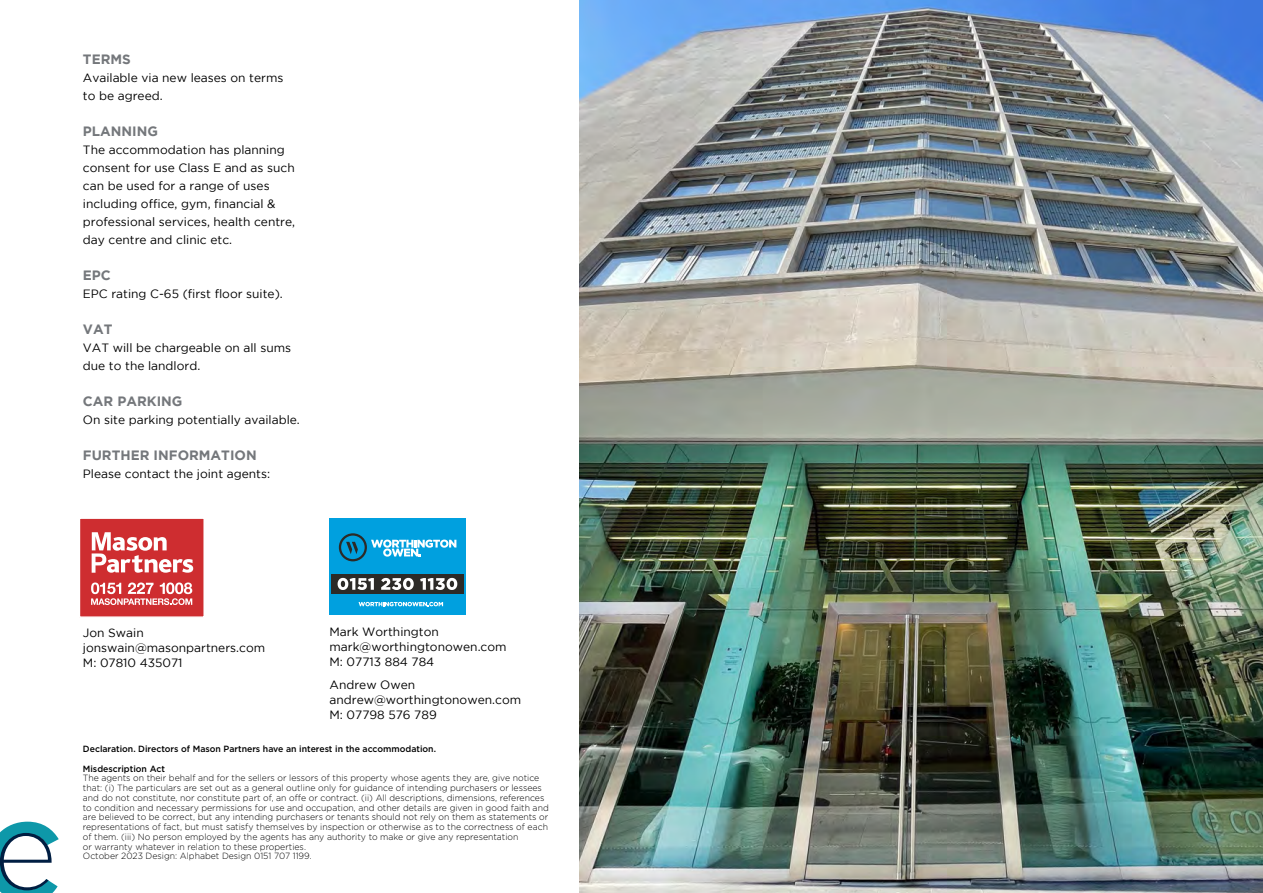
<style>
.page{position:relative;width:1263px;height:893px;background:#fff}
.page>*{position:absolute;margin:0;border:0;box-sizing:border-box;transform-origin:0 0}
.t1{font:700 13.5px "Gotham";color:#74777b}
.t2{font:12px/18px "Gotham";color:#000}
.t3{font:300 9px/9.8px "Gotham";color:#000}
.t4{font:500 9px/19.5px "Gotham";color:#000}
</style>
<div class="page">
<img style="left:579px;top:0;width:684px;height:893px">
<div style="left:79px;top:518px;width:125px;height:99px;background:#ce2d30"></div>
<div style="left:79px;top:517px;width:126px;height:101px;border:2px solid #fff"></div>
<svg style="left:92px;top:532px;width:101px;height:41px"></svg>
<svg style="left:91px;top:582px;width:101px;height:23px"></svg>
<div style="left:330px;top:519px;width:136px;height:96px;background:#00a0df"></div>
<div style="left:332px;top:575px;width:132px;height:19px;background:#2c2a27"></div>
<svg style="left:359px;top:602px;width:84px;height:4px"></svg>
<svg style="left:339px;top:533px;width:117px;height:28px"></svg>
<svg style="left:338px;top:578px;width:36px;height:12px"></svg>
<svg style="left:381px;top:578px;width:33px;height:12px"></svg>
<svg style="left:420px;top:578px;width:37px;height:12px"></svg>
<svg style="left:0;top:822px;width:59px;height:71px"></svg>
<h1 class="t1" style="left:83px;top:51px;width:49px">TERMS</h1>
<h2 class="t2" style="left:83px;top:68px;width:202px">Available via new leases on terms to be agreed.</h2>
<h1 class="t1" style="left:83px;top:123px;width:77px">PLANNING</h1>
<h2 class="t2" style="left:83px;top:140px;width:214px">The accommodation has planning consent for use Class E and as such can be used for a range of uses including office, gym, financial &amp; professional services, health centre, day centre and clinic etc.</h2>
<h1 class="t1" style="left:83px;top:267px;width:30px">EPC</h1>
<h2 class="t2" style="left:83px;top:284px;width:201px">EPC rating C-65 (first floor suite).</h2>
<h1 class="t1" style="left:83px;top:321px;width:31px">VAT</h1>
<h2 class="t2" style="left:83px;top:338px;width:210px">VAT will be chargeable on all sums due to the landlord.</h2>
<h1 class="t1" style="left:83px;top:393px;width:101px">CAR PARKING</h1>
<h2 class="t2" style="left:83px;top:410px;width:218px">On site parking potentially available.</h2>
<h1 class="t1" style="left:83px;top:447px;width:175px">FURTHER INFORMATION</h1>
<h2 class="t2" style="left:83px;top:464px;width:189px">Please contact the joint agents:</h2>
<h2 class="t2" style="left:83px;top:625px;width:184px;line-height:15px">Jon Swain jonswain@masonpartners.com<br>M: 07810 435071</h2>
<h2 class="t2" style="left:330px;top:624px;width:179px;line-height:15px">Mark Worthington mark@worthingtonowen.com<br>M: 07713 884 784</h2>
<h2 class="t2" style="left:330px;top:677px;width:193px;line-height:15px">Andrew Owen andrew@worthingtonowen.com<br>M: 07798 576 789</h2>
<p class="t4" style="left:83px;top:739px;width:355px">Declaration. Directors of Mason Partners have an interest in the accommodation.<br>Misdescription Act</p>
<p class="t3" style="left:83px;top:773px;width:467px">The agents on their behalf and for the sellers or lessors of this property whose agents they are, give notice that: (i) The particulars are set out as a general outline only for guidance of intending purchasers or lessees and do not constitute, nor constitute part of, an offe or contract. (ii) All descriptions, dimensions, references to condition and necessary permissions for use and occupation, and other details are given in good faith and are believed to be correct, but any intending purchasers or tenants should not rely on them as statements or representations of fact, but must satisfy themselves by inspection or otherwise as to the correctness of each of them. (iii) No person employed by the agents has any authority to make or give any representation<br>or warranty whatever in relation to these properties.<br>October 2023 Design: Alphabet Design 0151 707 1199.</p>
</div>
